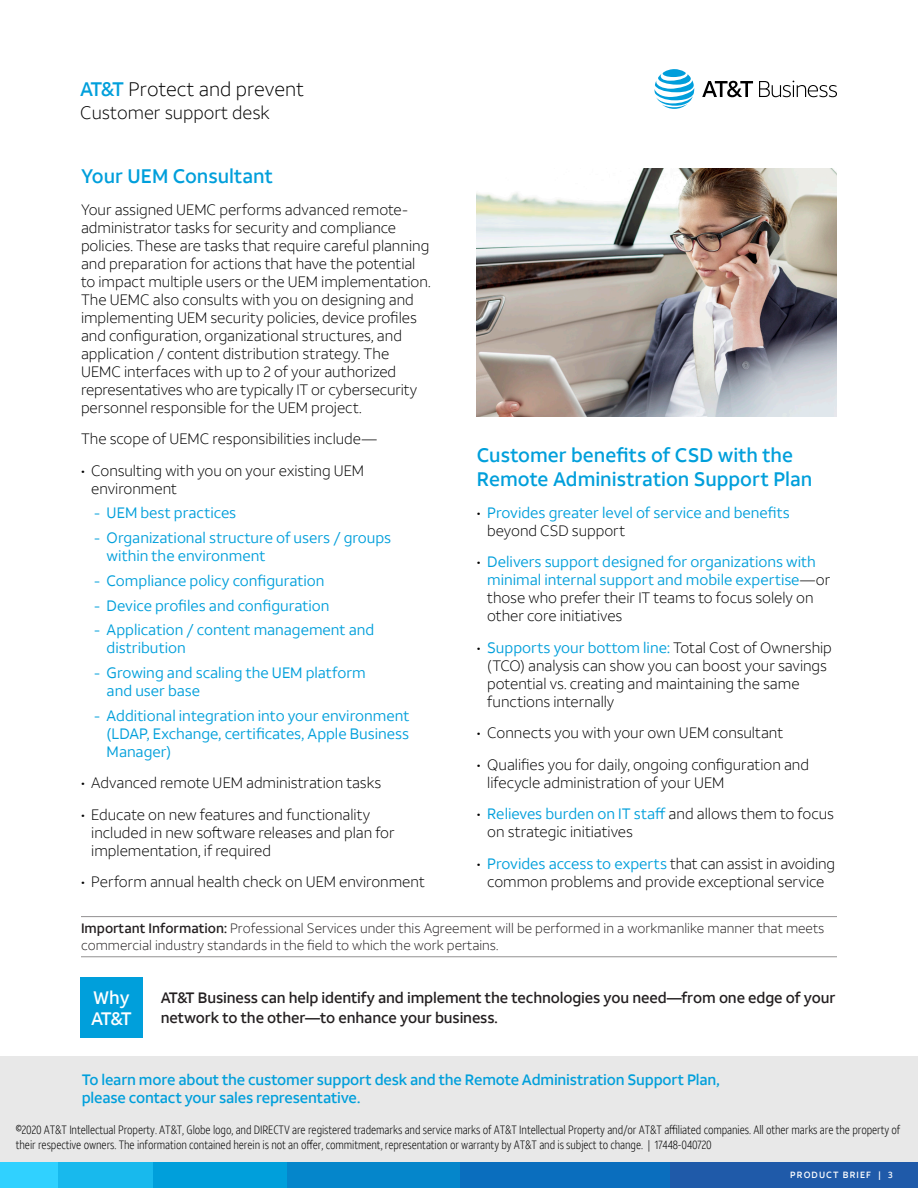
<style>
.page{position:relative;width:918px;height:1188px;background:#fff}
.page>*{position:absolute;margin:0;border:0;box-sizing:border-box;transform-origin:0 0}
.t1{font:500 19.5px/24px "ATT Aleck Sans";color:#009fdb}
.AT_T_type{font:300 19.5px "ATT Aleck Sans";color:#000}
.AT_T_type-2{font:300 18px "ATT Aleck Sans";color:#000}
.AT_T_type-3{font:500 18px/21px "ATT Aleck Sans";color:#fff}
.t2{font:300 15px/18px "ATT Aleck Sans";color:#000}
.t3{font:15px/18px "ATT Aleck Sans";color:#009fdb}
.AT_T_type-4{font:500 15px/19.5px "ATT Aleck Sans";letter-spacing:-.01em;color:#231f20}
.More_Info{font:500 15px/18px "ATT Aleck Sans";letter-spacing:-.01em;color:#009fdb}
.AT_T_type-5{font:300 13.5px/16.5px "ATT Aleck Sans";color:#231f20}
.Legal{font:300 12px/15px "ATT Aleck Cd";letter-spacing:-.01em;color:#000}
.t4{font:500 9px "ATT Aleck Sans";letter-spacing:.12em;color:#fff}
.s1{font-weight:500;color:#009fdb}
.s2{font-weight:300;color:#000}
.s3{font-weight:400;color:#009fdb}
.s4{font-weight:500}
</style>
<div class="page">
<div style="left:669px;top:1163px;width:249px;height:25px;background:#1f5aa9"></div>
<div style="left:459px;top:1163px;width:211px;height:25px;background:#0a6ebe"></div>
<div style="left:287px;top:1163px;width:172px;height:25px;background:#0586cb"></div>
<div style="left:153px;top:1163px;width:134px;height:25px;background:#009fdb"></div>
<div style="left:57px;top:1163px;width:96px;height:25px;background:#18b9ed"></div>
<div style="left:0;top:1162px;width:57px;height:26px;background:#30d1ff"></div>
<svg style="left:654px;top:69px;width:40px;height:40px"></svg>
<svg style="left:702px;top:81px;width:51px;height:16px"></svg>
<svg style="left:759px;top:81px;width:78px;height:16px"></svg>
<div style="left:0;top:1056px;width:918px;height:106px;background:#e8e8e8"></div>
<img style="left:476px;top:168px;width:361px;height:249px">
<div style="left:80px;top:977px;width:63px;height:60px;background:#009fdb"></div>
<hr style="left:81px;top:916px;width:756px;height:1px;background:#231f20">
<hr style="left:81px;top:956px;width:756px;height:1px;background:#231f20">
<p class="AT_T_type" style="left:80px;top:77px;width:225px"><span class="s1">AT&amp;T</span> Protect and prevent</p>
<p class="AT_T_type-2" style="left:80px;top:101px;width:191px">Customer support desk</p>
<p class="t1" style="left:81px;top:164px;width:193px">Your UEM Consultant</p>
<p class="t2" style="left:81px;top:200px;width:351px">Your assigned UEMC performs advanced remote&shy;administrator tasks for security and compliance policies. These are tasks that require careful planning and preparation for actions that have the potential to impact multiple users or the UEM implementation.<br>The UEMC also consults with you on designing and implementing UEM security policies, device profiles and configuration, organizational structures, and application / content distribution strategy. The UEMC interfaces with up to 2 of your authorized representatives who are typically IT or cybersecurity personnel responsible for the UEM project.</p>
<p class="t2" style="left:81px;top:430px;width:297px">The scope of UEMC responsibilities include—</p>
<p class="t2" style="left:91px;top:461px;width:274px;text-indent:-10px">• Consulting with you on your existing UEM environment</p>
<p class="t3" style="left:94px;top:504px;width:144px">- UEM best practices</p>
<p class="t3" style="left:107px;top:529px;width:286px;text-indent:-12px">- Organizational structure of users / groups within the environment</p>
<p class="t3" style="left:94px;top:571px;width:232px">- Compliance policy configuration</p>
<p class="t3" style="left:94px;top:596px;width:237px">- Device profiles and configuration</p>
<p class="t3" style="left:107px;top:621px;width:269px;text-indent:-12px">- Application / content management and distribution</p>
<p class="t3" style="left:107px;top:664px;width:261px;text-indent:-12px">- Growing and scaling the UEM platform and user base</p>
<p class="t3" style="left:107px;top:706px;width:304px;text-align:justify;text-indent:-12px">- Additional integration into your environment (LDAP, Exchange, certificates, Apple Business Manager)</p>
<p class="t2" style="left:81px;top:774px;width:302px">• Advanced remote UEM administration tasks</p>
<p class="t2" style="left:91px;top:805px;width:305px;text-indent:-10px">• Educate on new features and functionality included in new software releases and plan for implementation, if required</p>
<p class="t2" style="left:81px;top:873px;width:345px">• Perform annual health check on UEM environment</p>
<p class="t1" style="left:477px;top:443px;width:337px">Customer benefits of CSD with the<br>Remote Administration Support Plan</p>
<p class="t3" style="left:487px;top:503px;width:304px;text-indent:-10px"><span class="s2">•</span> Provides greater level of service and benefits <span class="s2">beyond CSD support</span></p>
<p class="t3" style="left:487px;top:553px;width:344px;text-indent:-10px"><span class="s2">•</span> Delivers support designed for organizations with minimal internal support and mobile expertise<span class="s2">—or those who prefer their IT teams to focus solely on other core initiatives</span></p>
<p class="t2" style="left:487px;top:638px;width:346px;text-indent:-10px">• <span class="s3">Supports your bottom line:</span> Total Cost of Ownership (TCO) analysis can show you can boost your savings potential vs. creating and maintaining the same functions internally</p>
<p class="t2" style="left:477px;top:724px;width:308px">• Connects you with your own UEM consultant</p>
<p class="t2" style="left:487px;top:755px;width:323px;text-indent:-10px">• Qualifies you for daily, ongoing configuration and lifecycle administration of your UEM</p>
<p class="t2" style="left:487px;top:805px;width:348px;text-indent:-10px">• <span class="s3">Relieves burden on IT staff</span> and allows them to focus on strategic initiatives</p>
<p class="t2" style="left:477px;top:854px;width:360px;text-align:center">• <span class="s3">Provides access to experts</span> that can assist in avoiding common problems and provide exceptional service</p>
<p class="AT_T_type-5" style="left:81px;top:920px;width:745px"><span class="s4">Important Information:</span> Professional Services under this Agreement will be performed in a workmanlike manner that meets commercial industry standards in the field to which the work pertains.</p>
<p class="AT_T_type-3" style="left:91px;top:987px;width:42px">Why<br>AT&amp;T</p>
<p class="AT_T_type-4" style="left:161px;top:988px;width:676px">AT&amp;T Business can help identify and implement the technologies you need—from one edge of your network to the other—to enhance your business.</p>
<p class="More_Info" style="left:82px;top:1071px;width:639px">To learn more about the customer support desk and the Remote Administration Support Plan, please contact your sales representative.</p>
<p class="Legal" style="left:16px;top:1123px;width:886px">©2020 AT&amp;T Intellectual Property. AT&amp;T, Globe logo, and DIRECTV are registered trademarks and service marks of AT&amp;T Intellectual Property and/or AT&amp;T affiliated companies. All other marks are the property of their respective owners. The information contained herein is not an offer, commitment, representation or warranty by AT&amp;T and is subject to change. | 17448-040720</p>
<p class="t4" style="left:790px;top:1169px;width:104px">PRODUCT BRIEF | 3</p>
</div>
